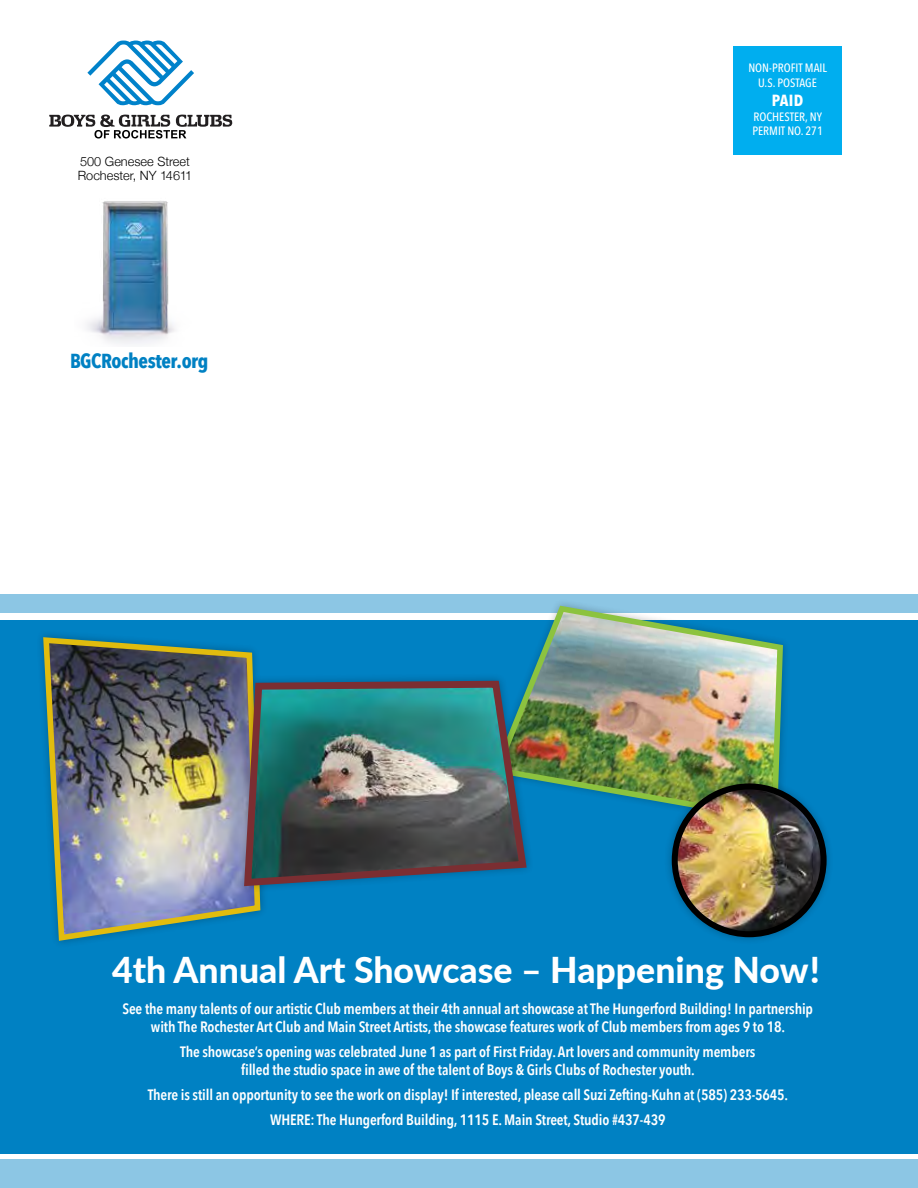
<style>
.page{position:relative;width:918px;height:1188px;background:#fff}
.page>*{position:absolute;margin:0;border:0;box-sizing:border-box;transform-origin:0 0}
.t1{font:800 35.7px "Lato";color:#fff}
.t2{font:700 20.25px "Avenir Next Condensed";letter-spacing:-.02em;color:#0081c3}
.t3{font:700 16.05px "Avenir Next Condensed";color:#fff}
.t4{font:600 15px/18px "Avenir Next Condensed";letter-spacing:-.01em;color:#fff;text-align:center}
.t5{font:300 12.75px/14.2px "Helvetica Neue";color:#000}
.t6{font:500 12.15px/14.5px "Avenir Next Condensed";color:#fff;text-align:center}
</style>
<div class="page">
<div style="left:0;top:620px;width:918px;height:533px;background:#0081c3"></div>
<img style="left:86px;top:201px;width:89px;height:143px">
<div style="left:734px;top:46px;width:108px;height:108px;background:#00aeef"></div>
<div style="left:0;top:594px;width:918px;height:19px;background:#8cc6e4"></div>
<div style="left:486px;top:598px;width:305px;height:232px;background:#000;opacity:.25"></div>
<img style="left:489px;top:602px;width:297px;height:224px">
<img style="left:41px;top:634px;width:222px;height:310px">
<div style="left:664px;top:775px;width:171px;height:170px;background:#000;opacity:.25"></div>
<img style="left:675px;top:786px;width:149px;height:148px">
<div style="left:672px;top:783px;width:155px;height:154px;border:6px solid #000;border-radius:50%"></div>
<div style="left:236px;top:672px;width:298px;height:222px;background:#000;opacity:.25"></div>
<img style="left:240px;top:677px;width:291px;height:213px">
<div style="left:0;top:1159px;width:918px;height:29px;background:#8cc6e4"></div>
<svg style="left:87px;top:40px;width:107px;height:65px"></svg>
<svg style="left:49px;top:115px;width:183px;height:24px"></svg>
<p class="t5" style="left:78px;top:153px;width:116px">500 Genesee Street<br>Rochester, NY 14611</p>
<h2 class="t2" style="left:70px;top:348px;width:140px">BGCRochester.org</h2>
<p class="t6" style="left:748px;top:61px;width:80px">NON-PROFIT MAIL<br>U.S. POSTAGE</p>
<p class="t3" style="left:772px;top:91px;width:33px">PAID</p>
<p class="t6" style="left:752px;top:109px;width:72px;text-align:left">ROCHESTER, NY<br>PERMIT NO. 271</p>
<h1 class="t1" style="left:112px;top:943px;width:710px">4th Annual Art Showcase – Happening Now!</h1>
<p class="t4" style="left:123px;top:1000px;width:692px">See the many talents of our artistic Club members at their 4th annual art showcase at The Hungerford Building! In partnership with The Rochester Art Club and Main Street Artists, the showcase features work of Club members from ages 9 to 18.</p>
<p class="t4" style="left:180px;top:1042px;width:577px">The showcase’s opening was celebrated June 1 as part of First Friday. Art lovers and community members filled the studio space in awe of the talent of Boys &amp; Girls Clubs of Rochester youth.</p>
<p class="t4" style="left:148px;top:1082px;width:642px;line-height:24.8px">There is still an opportunity to see the work on display! If interested, please call Suzi Zefting-Kuhn at (585) 233-5645.<br>WHERE: The Hungerford Building, 1115 E. Main Street, Studio #437-439</p>
</div>
